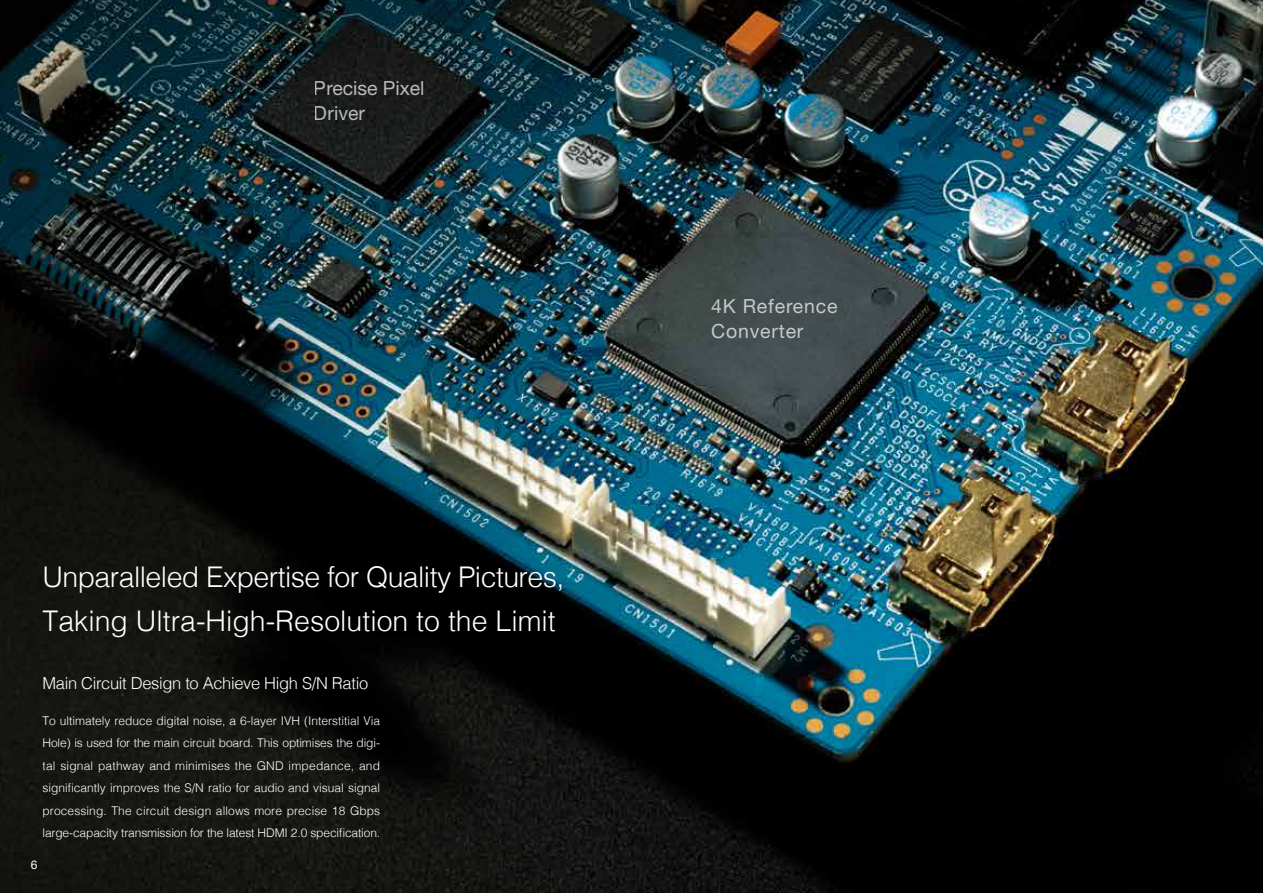
<style>
.page{position:relative;width:1263px;height:893px;background:#fff}
.page>*{position:absolute;margin:0;border:0;box-sizing:border-box;transform-origin:0 0}
.t1{font:300 28.5px/43.5px "Helvetica";letter-spacing:-.02em;color:#fff}
.t2{font:19.5px/25.5px "Helvetica Neue";letter-spacing:.03em;color:#fff}
.t3{font:19.5px/25.5px "Helvetica Neue";letter-spacing:-.005em;color:#fff}
.t4{font:300 16.5px "Helvetica";letter-spacing:-.02em;color:#fff}
.t5{font:300 12px/22.5px "Helvetica";letter-spacing:-.01em;color:#fff;text-align:justify}
.t6{font:12px "Helvetica Neue";color:#fff}
</style>
<div class="page">
<img style="left:0;top:0;width:1263px;height:893px">
<h2 class="t3" style="left:314px;top:75px;width:112px">Precise Pixel<br>Driver</h2>
<h1 class="t1" style="left:43px;top:553px;width:523px">Unparalleled Expertise for Quality Pictures,<br>Taking Ultra-High-Resolution to the Limit</h1>
<h3 class="t4" style="left:43px;top:669px;width:327px">Main Circuit Design to Achieve High S/N Ratio</h3>
<p class="t5" style="left:43px;top:708px;width:339px">To ultimately reduce digital noise, a 6-layer IVH (Interstitial Via Hole) is used for the main circuit board. This optimises the digi&shy;tal signal pathway and minimises the GND impedance, and significantly improves the S/N ratio for audio and visual signal processing. The circuit design allows more precise 18 Gbps large-capacity transmission for the latest HDMI 2.0 specification.</p>
<p class="t6" style="left:31px;top:857px;width:8px">6</p>
<h2 class="t2" style="left:711px;top:293px;width:128px">4K Reference<br>Converter</h2>
</div>
